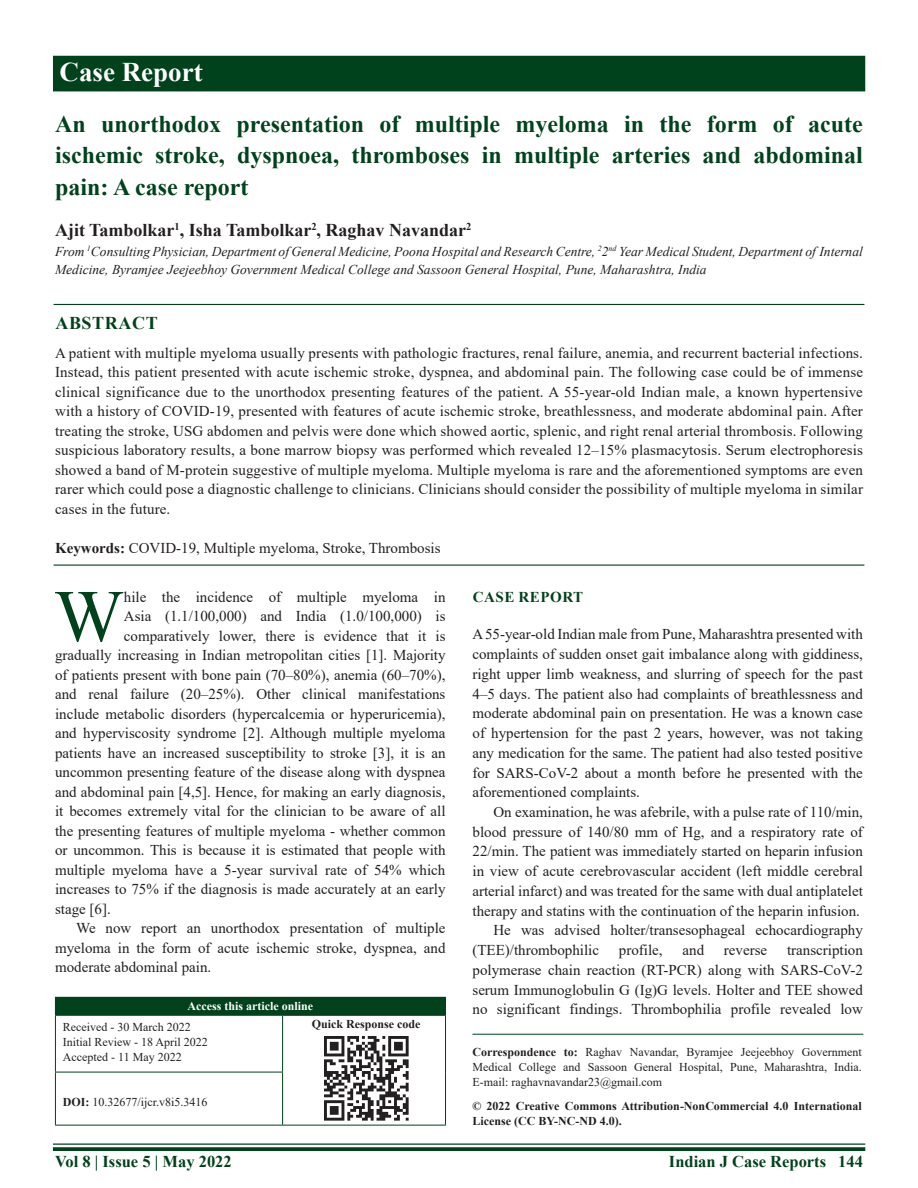
<style>
.page{position:relative;width:918px;height:1188px;background:#fff}
.page>*{position:absolute;margin:0;border:0;box-sizing:border-box;transform-origin:0 0}
.DROP_CAP_TX{font:73.95px "Times New Roman";color:#00421c}
.AH{font:700 27px "Times New Roman";color:#fff}
.AT{font:700 24px/31.5px "Times New Roman";color:#00421c;text-align:justify}
.AU{font:700 18px "Times New Roman";color:#231f20}
.ABSH{font:700 18px "Times New Roman";letter-spacing:.035em;color:#00421c}
.RF{font:700 16.5px "Times New Roman";color:#00421c}
.ABS{font:15px/19.5px "Times New Roman";letter-spacing:.01em;color:#231f20;text-align:justify}
.DROP_CAP_TX-2{font:15px "Times New Roman";color:#231f20}
.TX{font:15px/19.8px "Times New Roman";color:#231f20;text-align:justify}
.TXFL{font:15px/19.8px "Times New Roman";color:#231f20;text-align:justify}
.KWD{font:15px "Times New Roman";color:#231f20}
.t1{font:700 15px "Times New Roman";letter-spacing:.035em;color:#00421c}
.AFF{font:italic 13.5px/18px "Times New Roman";color:#231f20}
.ADD{font:12px/15px "Times New Roman";color:#231f20;text-align:justify}
.CR{font:700 12px/15px "Times New Roman";color:#231f20}
.HIS{font:12px/15px "Times New Roman";color:#231f20}
.DOI{font:12px "Times New Roman";color:#231f20}
.AAO{font:700 12px "Times New Roman";color:#fff}
.QR{font:700 12px "Times New Roman";color:#231f20}
.s1{font-weight:700}
</style>
<div class="page">
<hr style="left:53px;top:1143px;width:812px;height:2px;background:#00421c">
<svg style="left:53px;top:1147px;width:812px;height:4px;background:#0f4d29"></svg>
<div style="left:53px;top:56px;width:812px;height:35px;background:#00421c"></div>
<hr style="left:54px;top:304px;width:810px;height:1px;background:#00421c">
<hr style="left:54px;top:565px;width:810px;height:1px;background:#00421c">
<hr style="left:472px;top:1034px;width:391px;height:1px;background:#00421c">
<div style="left:55px;top:997px;width:391px;height:18px;background:#00421c"></div>
<hr style="left:283px;top:1015px;width:162px;height:1px;background:#231f20">
<hr style="left:55px;top:1016px;width:1px;height:56px;background:#00421c">
<hr style="left:55px;top:1015px;width:228px;height:1px;background:#00421c">
<hr style="left:282px;top:1016px;width:1px;height:56px;background:#00421c">
<hr style="left:445px;top:1015px;width:1px;height:57px;background:#00421c">
<hr style="left:445px;top:1072px;width:1px;height:53px;background:#00421c">
<hr style="left:55px;top:1072px;width:1px;height:53px;background:#00421c">
<hr style="left:55px;top:1072px;width:228px;height:1px;background:#00421c">
<hr style="left:55px;top:1125px;width:228px;height:1px;background:#00421c">
<hr style="left:282px;top:1072px;width:1px;height:53px;background:#00421c">
<hr style="left:283px;top:1125px;width:163px;height:1px;background:#00421c">
<img style="left:324px;top:1036px;width:84px;height:84px">
<p class="AH" style="left:60px;top:52px;width:145px">Case Report</p>
<p class="AT" style="left:55px;top:107px;width:809px">An unorthodox presentation of multiple myeloma in the form of acute ischemic stroke, dyspnoea, thromboses in multiple arteries and abdominal pain: A case report</p>
<p class="AU" style="left:55px;top:217px;width:418px">Ajit Tambolkar<sup>1</sup>, Isha Tambolkar<sup>2</sup>, Raghav Navandar<sup>2</sup></p>
<p class="AFF" style="left:55px;top:242px;width:809px">From <sup>1</sup>Consulting Physician, Department of General Medicine, Poona Hospital and Research Centre, <sup>2</sup>2<sup>nd</sup> Year Medical Student, Department of Internal<br>Medicine, Byramjee Jeejeebhoy Government Medical College and Sassoon General Hospital, Pune, Maharashtra, India</p>
<p class="ABSH" style="left:55px;top:310px;width:104px">ABSTRACT</p>
<p class="ABS" style="left:55px;top:342px;width:810px">A patient with multiple myeloma usually presents with pathologic fractures, renal failure, anemia, and recurrent bacterial infections.<br>Instead, this patient presented with acute ischemic stroke, dyspnea, and abdominal pain. The following case could be of immense clinical significance due to the unorthodox presenting features of the patient. A 55-year-old Indian male, a known hypertensive with a history of COVID-19, presented with features of acute ischemic stroke, breathlessness, and moderate abdominal pain. After treating the stroke, USG abdomen and pelvis were done which showed aortic, splenic, and right renal arterial thrombosis. Following suspicious laboratory results, a bone marrow biopsy was performed which revealed 12–15% plasmacytosis. Serum electrophoresis showed a band of M-protein suggestive of multiple myeloma. Multiple myeloma is rare and the aforementioned symptoms are even rarer which could pose a diagnostic challenge to clinicians. Clinicians should consider the possibility of multiple myeloma in similar cases in the future.</p>
<p class="KWD" style="left:55px;top:537px;width:387px"><span class="s1">Keywords:</span> COVID-19, Multiple myeloma, Stroke, Thrombosis</p>
<p class="DROP_CAP_TX" style="left:54px;top:564px;width:71px">W</p>
<p class="DROP_CAP_TX-2" style="left:124px;top:586px;width:323px">hile the incidence of multiple myeloma in</p>
<p class="DROP_CAP_TX-2" style="left:124px;top:606px;width:323px">Asia (1.1/100,000) and India (1.0/100,000) is</p>
<p class="DROP_CAP_TX-2" style="left:124px;top:625px;width:323px">comparatively lower, there is evidence that it is</p>
<p class="DROP_CAP_TX-2" style="left:55px;top:645px;width:392px">gradually increasing in Indian metropolitan cities [1]. Majority</p>
<p class="DROP_CAP_TX-2" style="left:55px;top:664px;width:392px">of patients present with bone pain (70–80%), anemia (60–70%),</p>
<p class="DROP_CAP_TX-2" style="left:55px;top:684px;width:392px">and renal failure (20–25%). Other clinical manifestations</p>
<p class="DROP_CAP_TX-2" style="left:55px;top:703px;width:392px">include metabolic disorders (hypercalcemia or hyperuricemia),</p>
<p class="DROP_CAP_TX-2" style="left:55px;top:723px;width:392px">and hyperviscosity syndrome [2]. Although multiple myeloma</p>
<p class="DROP_CAP_TX-2" style="left:55px;top:742px;width:392px">patients have an increased susceptibility to stroke [3], it is an</p>
<p class="DROP_CAP_TX-2" style="left:55px;top:762px;width:392px">uncommon presenting feature of the disease along with dyspnea</p>
<p class="DROP_CAP_TX-2" style="left:55px;top:781px;width:392px">and abdominal pain [4,5]. Hence, for making an early diagnosis,</p>
<p class="DROP_CAP_TX-2" style="left:55px;top:801px;width:392px">it becomes extremely vital for the clinician to be aware of all</p>
<p class="DROP_CAP_TX-2" style="left:55px;top:820px;width:392px">the presenting features of multiple myeloma - whether common</p>
<p class="DROP_CAP_TX-2" style="left:55px;top:840px;width:392px">or uncommon. This is because it is estimated that people with</p>
<p class="DROP_CAP_TX-2" style="left:55px;top:859px;width:392px">multiple myeloma have a 5-year survival rate of 54% which</p>
<p class="DROP_CAP_TX-2" style="left:55px;top:879px;width:392px">increases to 75% if the diagnosis is made accurately at an early</p>
<p class="DROP_CAP_TX-2" style="left:55px;top:898px;width:57px">stage [6].</p>
<p class="TX" style="left:55px;top:918px;width:392px;text-indent:21px">We now report an unorthodox presentation of multiple myeloma in the form of acute ischemic stroke, dyspnea, and moderate abdominal pain.</p>
<p class="AAO" style="left:188px;top:998px;width:127px">Access this article online</p>
<p class="HIS" style="left:63px;top:1019px;width:146px">Received - 30 March 2022<br>Initial Review - 18 April 2022<br>Accepted - 11 May 2022</p>
<p class="QR" style="left:312px;top:1016px;width:110px">Quick Response code</p>
<p class="DOI" style="left:63px;top:1094px;width:146px"><span class="s1">DOI:</span> 10.32677/ijcr.v8i5.3416</p>
<h1 class="t1" style="left:473px;top:586px;width:112px">CASE REPORT</h1>
<p class="TXFL" style="left:472px;top:624px;width:392px">A 55-year-old Indian male from Pune, Maharashtra presented with complaints of sudden onset gait imbalance along with giddiness, right upper limb weakness, and slurring of speech for the past 4–5 days. The patient also had complaints of breathlessness and moderate abdominal pain on presentation. He was a known case of hypertension for the past 2 years, however, was not taking any medication for the same. The patient had also tested positive for SARS-CoV-2 about a month before he presented with the aforementioned complaints.</p>
<p class="TX" style="left:472px;top:802px;width:392px;text-indent:21px">On examination, he was afebrile, with a pulse rate of 110/min, blood pressure of 140/80 mm of Hg, and a respiratory rate of 22/min. The patient was immediately started on heparin infusion in view of acute cerebrovascular accident (left middle cerebral arterial infarct) and was treated for the same with dual antiplatelet therapy and statins with the continuation of the heparin infusion.</p>
<p class="TX" style="left:472px;top:920px;width:392px;text-indent:21px">He was advised holter/transesophageal echocardiography (TEE)/thrombophilic</p>
<p class="TX" style="left:472px;top:940px;width:392px;text-indent:315px">transcription polymerase chain reaction (RT-PCR) along with SARS-CoV-2 serum Immunoglobulin G (Ig)G levels. Holter and TEE showed no significant findings. Thrombophilia profile revealed low</p>
<p class="TX" style="left:619px;top:940px;width:45px">profile,</p>
<p class="TX" style="left:683px;top:940px;width:23px">and</p>
<p class="TX" style="left:724px;top:940px;width:45px">reverse</p>
<p class="ADD" style="left:472px;top:1044px;width:391px"><span class="s1">Correspondence to:</span> Raghav Navandar, Byramjee Jeejeebhoy Government Medical College and Sassoon General Hospital, Pune, Maharashtra, India.<br>E-mail: raghavnavandar23@gmail.com</p>
<p class="CR" style="left:472px;top:1099px;width:391px">© 2022 Creative Commons Attribution-NonCommercial 4.0 International<br>License (CC BY-NC-ND 4.0).</p>
<p class="RF" style="left:55px;top:1150px;width:178px">Vol 8 | Issue 5 | May 2022</p>
<p class="RF" style="left:669px;top:1150px;width:195px">Indian J Case Reports 144</p>
</div>
